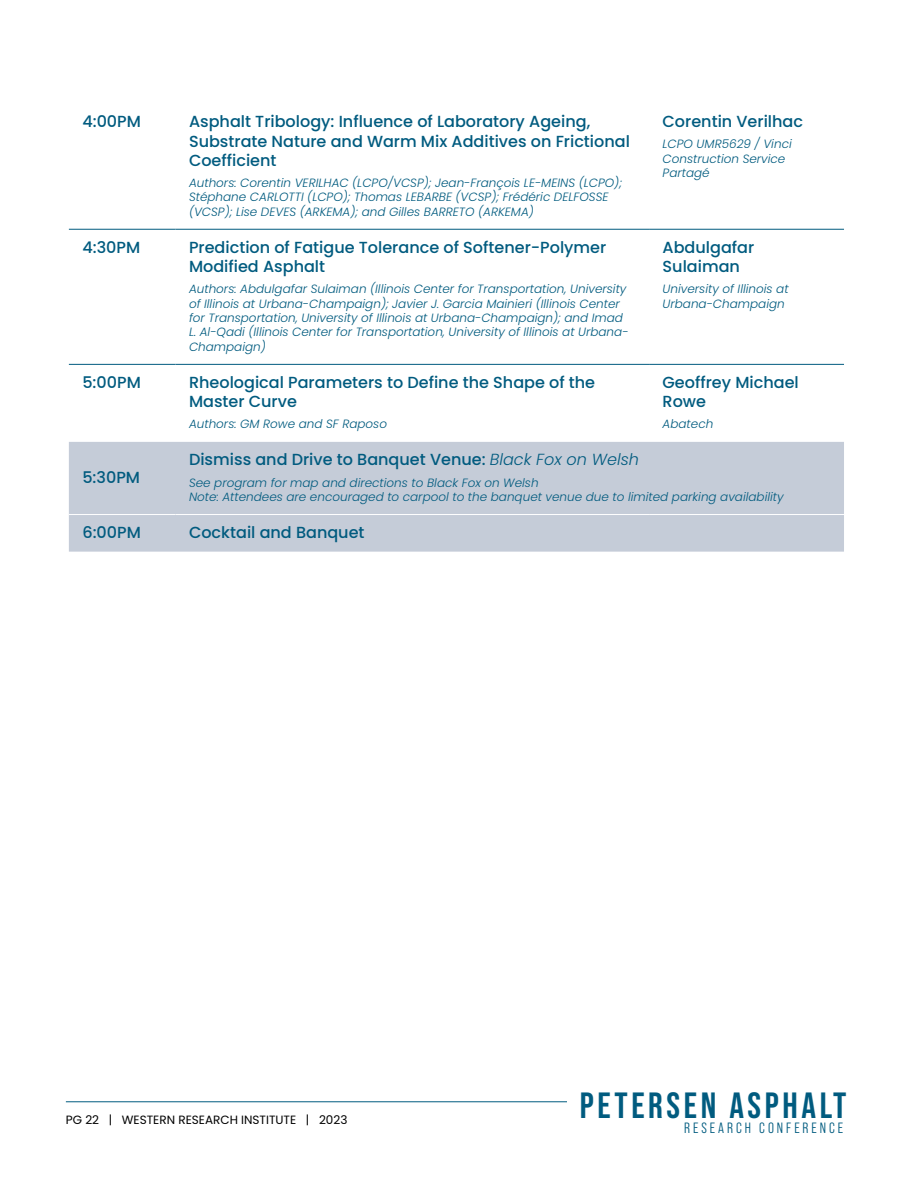
<style>
.page{position:relative;width:918px;height:1188px;background:#fff}
.page>*{position:absolute;margin:0;border:0;box-sizing:border-box;transform-origin:0 0}
.t1{font:36.45px "Bebas Neue";letter-spacing:.1em;color:#015b7f}
.t2{font:500 16.05px/19.2px "Poppins";color:#015b7f}
.t3{font:14.85px "Bebas Neue Pro Middle";letter-spacing:.2em;color:#015b7f}
.t4{font:italic 300 12px/14.4px "Poppins";color:#015b7f}
.t5{font:12px "Poppins";color:#000}
.s1{font-weight:300;font-style:italic}
</style>
<div class="page">
<hr style="left:66px;top:1101px;width:501px;height:1px;background:#015b7f">
<svg style="left:69px;top:228px;width:775px;height:136px"></svg>
<div style="left:69px;top:442px;width:775px;height:110px;background:#c5ccd8"></div>
<hr style="left:69px;top:229px;width:107px;height:1px;background:#015b7f">
<hr style="left:176px;top:229px;width:473px;height:1px;background:#015b7f">
<hr style="left:649px;top:229px;width:195px;height:1px;background:#015b7f">
<hr style="left:69px;top:364px;width:107px;height:1px;background:#015b7f">
<hr style="left:176px;top:364px;width:473px;height:1px;background:#015b7f">
<hr style="left:649px;top:364px;width:195px;height:1px;background:#015b7f">
<hr style="left:69px;top:514px;width:107px;height:1px;background:#fff">
<hr style="left:176px;top:514px;width:473px;height:1px;background:#fff">
<hr style="left:649px;top:514px;width:195px;height:1px;background:#fff">
<h2 class="t2" style="left:82px;top:112px;width:60px">4:00PM</h2>
<h2 class="t2" style="left:189px;top:112px;width:442px">Asphalt Tribology: Influence of Laboratory Ageing,<br>Substrate Nature and Warm Mix Additives on Frictional<br>Coefficient</h2>
<p class="t4" style="left:189px;top:176px;width:435px">Authors: Corentin VERILHAC (LCPO/VCSP); Jean-François LE-MEINS (LCPO);<br>Stéphane CARLOTTI (LCPO); Thomas LEBARBE (VCSP); Frédéric DELFOSSE (VCSP); Lise DEVES (ARKEMA); and Gilles BARRETO (ARKEMA)</p>
<h2 class="t2" style="left:82px;top:238px;width:59px">4:30PM</h2>
<h2 class="t2" style="left:189px;top:238px;width:419px">Prediction of Fatigue Tolerance of Softener-Polymer<br>Modified Asphalt</h2>
<p class="t4" style="left:189px;top:282px;width:441px">Authors: Abdulgafar Sulaiman (Illinois Center for Transportation, University of Illinois at Urbana-Champaign); Javier J. Garcia Mainieri (Illinois Center for Transportation, University of Illinois at Urbana-Champaign); and Imad L. Al-Qadi (Illinois Center for Transportation, University of Illinois at Urbana-Champaign)</p>
<h2 class="t2" style="left:82px;top:373px;width:60px">5:00PM</h2>
<h2 class="t2" style="left:189px;top:373px;width:408px">Rheological Parameters to Define the Shape of the<br>Master Curve</h2>
<p class="t4" style="left:189px;top:417px;width:200px">Authors: GM Rowe and SF Raposo</p>
<h2 class="t2" style="left:663px;top:112px;width:142px">Corentin Verilhac</h2>
<p class="t4" style="left:663px;top:137px;width:131px">LCPO UMR5629 / Vinci<br>Construction Service<br>Partagé</p>
<h2 class="t2" style="left:663px;top:238px;width:93px">Abdulgafar<br>Sulaiman</h2>
<p class="t4" style="left:663px;top:282px;width:128px">University of Illinois at<br>Urbana-Champaign</p>
<h2 class="t2" style="left:663px;top:373px;width:138px">Geoffrey Michael<br>Rowe</h2>
<p class="t4" style="left:663px;top:417px;width:52px">Abatech</p>
<h2 class="t2" style="left:82px;top:468px;width:59px">5:30PM</h2>
<h2 class="t2" style="left:189px;top:450px;width:452px">Dismiss and Drive to Banquet Venue: <span class="s1">Black Fox on Welsh</span></h2>
<p class="t4" style="left:189px;top:475px;width:596px">See program for map and directions to Black Fox on Welsh<br>Note: Attendees are encouraged to carpool to the banquet venue due to limited parking availability</p>
<h2 class="t2" style="left:82px;top:523px;width:60px">6:00PM</h2>
<h2 class="t2" style="left:189px;top:523px;width:177px">Cocktail and Banquet</h2>
<p class="t5" style="left:66px;top:1112px;width:283px">PG 22 | WESTERN RESEARCH INSTITUTE | 2023</p>
<h1 class="t1" style="left:580px;top:1085px;width:268px">PETERSEN ASPHALT</h1>
<p class="t3" style="left:684px;top:1120px;width:160px">RESEARCH CONFERENCE</p>
</div>
